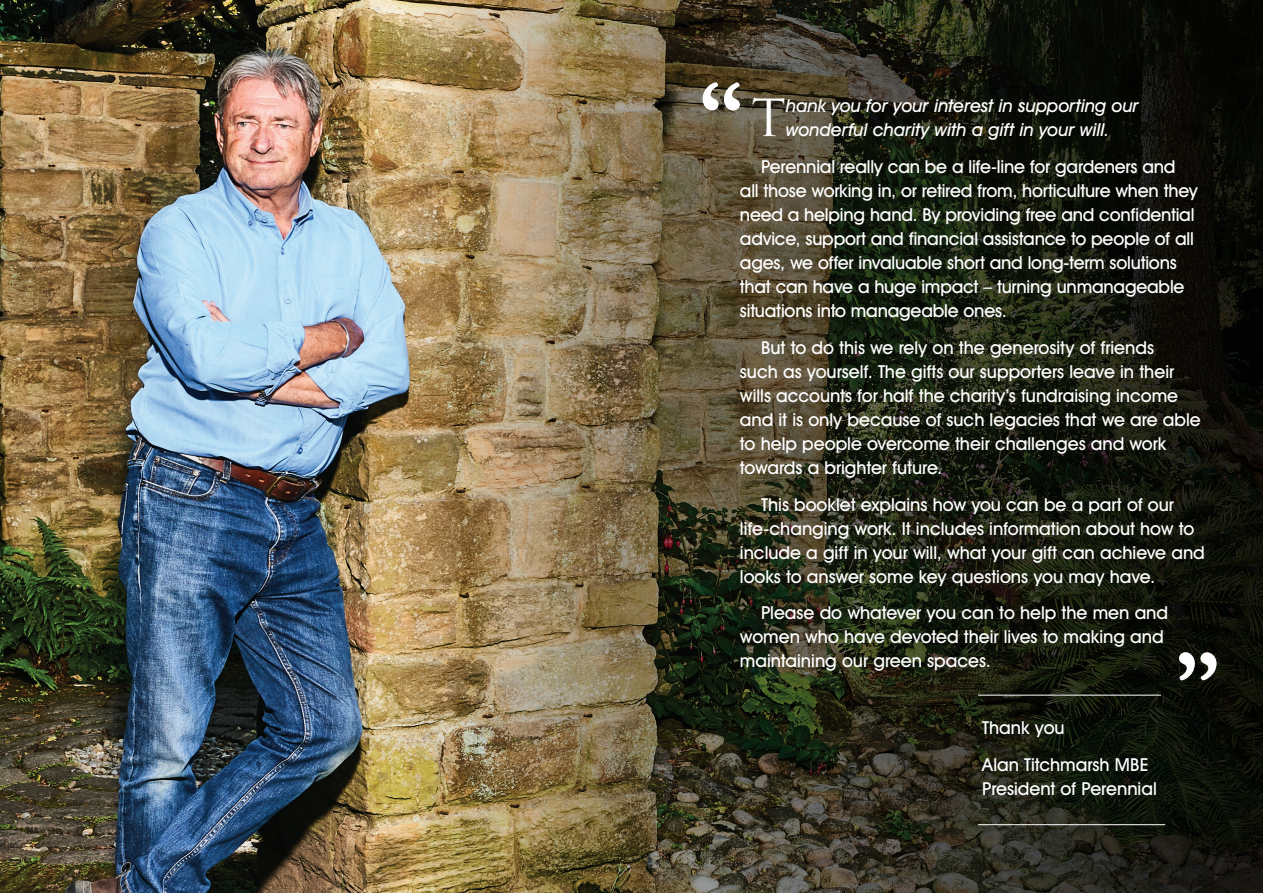
<style>
.page{position:relative;width:1263px;height:893px;background:#fff}
.page>*{position:absolute;margin:0;border:0;box-sizing:border-box;transform-origin:0 0}
.Body_Copy_01{font:49.8px "Trajan Pro";color:#fff}
.Body_Copy_01-2{font:500 18px/24px "Avant Garde IT Cby BT";letter-spacing:-.005em;color:#fff}
.Body_Copy_01-3{font:italic 500 18px/24px "Avant Garde IT Cby BT";letter-spacing:-.005em;color:#fff}
</style>
<div class="page">
<img style="left:0;top:0;width:1263px;height:893px">
<hr style="left:978px;top:695px;width:183px;height:1px;background:#fff">
<hr style="left:978px;top:824px;width:187px;height:1px;background:#fff">
<svg style="left:1179px;top:652px;width:37px;height:28px"></svg>
<svg style="left:703px;top:82px;width:37px;height:29px"></svg>
<p class="Body_Copy_01" style="left:751px;top:86px;width:36px">T</p>
<p class="Body_Copy_01-3" style="left:786px;top:94px;width:354px">hank you for your interest in supporting our wonderful charity with a gift in your will.</p>
<p class="Body_Copy_01-2" style="left:740px;top:154px;width:459px;text-indent:21px">Perennial really can be a life-line for gardeners and all those working in, or retired from, horticulture when they need a helping hand. By providing free and confidential advice, support and financial assistance to people of all ages, we offer invaluable short and long-term solutions that can have a huge impact – turning unmanageable situations into manageable ones.</p>
<p class="Body_Copy_01-2" style="left:740px;top:335px;width:462px;text-indent:21px">But to do this we rely on the generosity of friends<br>such as yourself. The gifts our supporters leave in their wills accounts for half the charity’s fundraising income and it is only because of such legacies that we are able to help people overcome their challenges and work towards a brighter future.</p>
<p class="Body_Copy_01-2" style="left:740px;top:492px;width:466px;text-indent:21px">This booklet explains how you can be a part of our life-changing work. It includes information about how to include a gift in your will, what your gift can achieve and looks to answer some key questions you may have.</p>
<p class="Body_Copy_01-2" style="left:740px;top:601px;width:430px;text-indent:21px">Please do whatever you can to help the men and women who have devoted their lives to making and maintaining our green spaces.</p>
<p class="Body_Copy_01-2" style="left:982px;top:715px;width:84px">Thank you</p>
<p class="Body_Copy_01-2" style="left:982px;top:752px;width:176px">Alan Titchmarsh MBE<br>President of Perennial</p>
</div>
